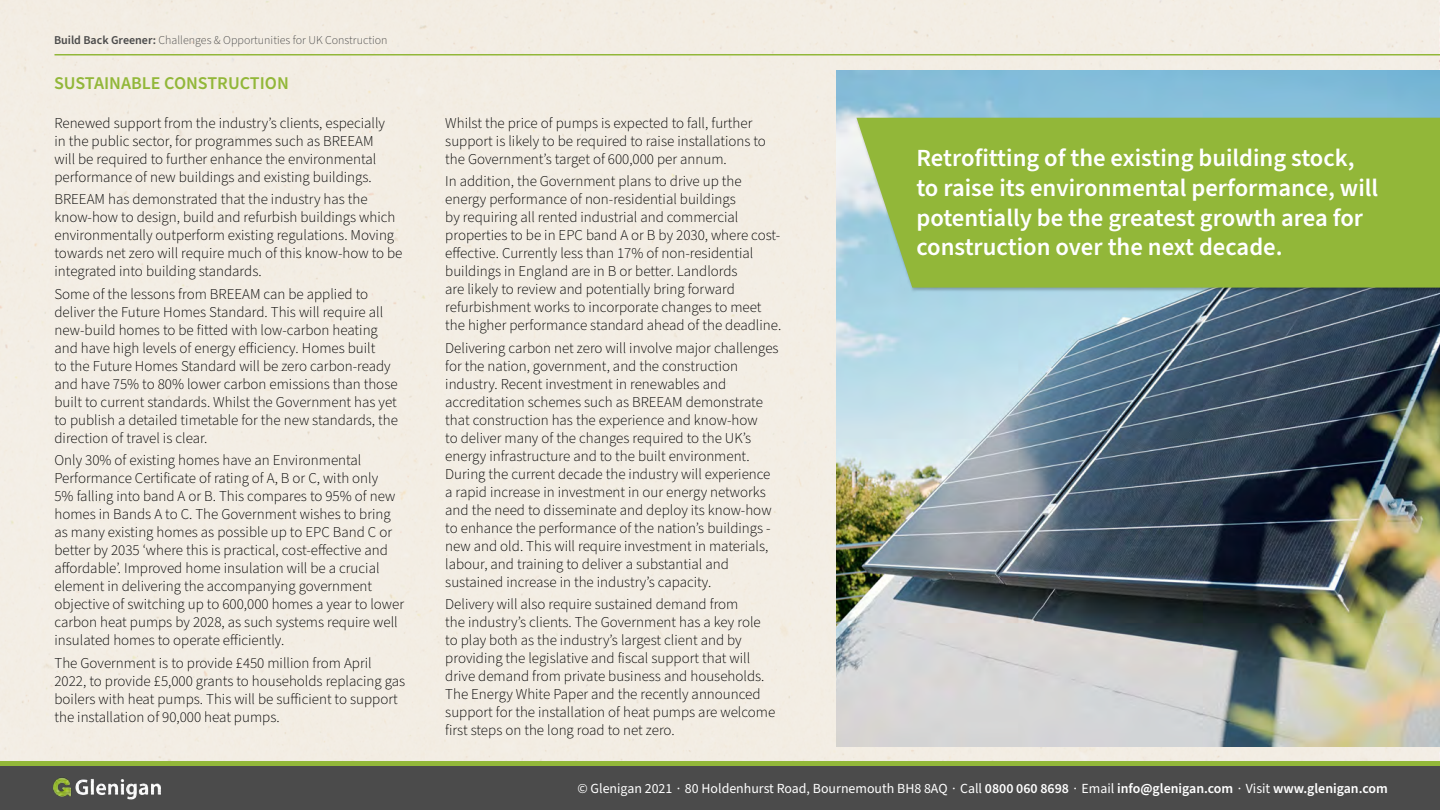
<style>
.page{position:relative;width:1440px;height:810px;background:#fff}
.page>*{position:absolute;margin:0;border:0;box-sizing:border-box;transform-origin:0 0}
.t1{font:600 24.6px/29.5px "Source Sans Pro";color:#fff}
.t2{font:600 18px "Source Sans Pro";color:#92b739}
.t3{font:300 15px/18px "Source Sans Pro";color:#000}
.t4{font:13.95px "Source Sans Pro";color:#fff}
.t5{font:300 12px "Source Sans Pro";color:#4b4b4b}
.s1{font-weight:600}
</style>
<div class="page">
<div style="left:0;top:761px;width:1440px;height:49px;background:linear-gradient(to right,#92b739,#92b739)"></div>
<div style="left:0;top:767px;width:1440px;height:43px;background:#4b4b4b"></div>
<img style="left:54px;top:778px;width:106px;height:21px">
<hr style="left:55px;top:54px;width:1385px;height:2px;background:#92b739">
<img style="left:836px;top:70px;width:604px;height:677px">
<div style="left:855px;top:116px;width:585px;height:176px;background:#000;opacity:.26"></div>
<div style="left:856px;top:118px;width:584px;height:170px;background:#92b739"></div>
<p class="t5" style="left:54px;top:32px;width:335px"><span class="s1">Build Back Greener:</span> Challenges &amp; Opportunities for UK Construction</p>
<p class="t2" style="left:54px;top:71px;width:236px">SUSTAINABLE CONSTRUCTION</p>
<p class="t3" style="left:55px;top:114px;width:332px">Renewed support from the industry’s clients, especially in the public sector, for programmes such as BREEAM will be required to further enhance the environmental performance of new buildings and existing buildings.</p>
<p class="t3" style="left:55px;top:191px;width:350px">BREEAM has demonstrated that the industry has the know-how to design, build and refurbish buildings which environmentally outperform existing regulations. Moving towards net zero will require much of this know-how to be integrated into building standards.</p>
<p class="t3" style="left:55px;top:285px;width:345px">Some of the lessons from BREEAM can be applied to deliver the Future Homes Standard. This will require all new-build homes to be fitted with low-carbon heating and have high levels of energy efficiency. Homes built<br>to the Future Homes Standard will be zero carbon-ready and have 75% to 80% lower carbon emissions than those built to current standards. Whilst the Government has yet to publish a detailed timetable for the new standards, the direction of travel is clear.</p>
<p class="t3" style="left:55px;top:452px;width:351px">Only 30% of existing homes have an Environmental Performance Certificate of rating of A, B or C, with only<br>5% falling into band A or B. This compares to 95% of new homes in Bands A to C. The Government wishes to bring as many existing homes as possible up to EPC Band C or better by 2035 ‘where this is practical, cost-effective and affordable’. Improved home insulation will be a crucial element in delivering the accompanying government objective of switching up to 600,000 homes a year to lower carbon heat pumps by 2028, as such systems require well insulated homes to operate efficiently.</p>
<p class="t3" style="left:55px;top:654px;width:352px">The Government is to provide £450 million from April 2022, to provide £5,000 grants to households replacing gas boilers with heat pumps. This will be sufficient to support the installation of 90,000 heat pumps.</p>
<p class="t3" style="left:445px;top:114px;width:322px">Whilst the price of pumps is expected to fall, further support is likely to be required to raise installations to the Government’s target of 600,000 per annum.</p>
<p class="t3" style="left:445px;top:173px;width:337px">In addition, the Government plans to drive up the energy performance of non-residential buildings<br>by requiring all rented industrial and commercial properties to be in EPC band A or B by 2030, where cost&shy;effective. Currently less than 17% of non-residential buildings in England are in B or better. Landlords<br>are likely to review and potentially bring forward refurbishment works to incorporate changes to meet the higher performance standard ahead of the deadline.</p>
<p class="t3" style="left:445px;top:339px;width:335px">Delivering carbon net zero will involve major challenges for the nation, government, and the construction industry. Recent investment in renewables and accreditation schemes such as BREEAM demonstrate that construction has the experience and know-how<br>to deliver many of the changes required to the UK’s energy infrastructure and to the built environment.<br>During the current decade the industry will experience a rapid increase in investment in our energy networks and the need to disseminate and deploy its know-how to enhance the performance of the nation’s buildings - new and old. This will require investment in materials, labour, and training to deliver a substantial and sustained increase in the industry’s capacity.</p>
<p class="t3" style="left:445px;top:596px;width:332px">Delivery will also require sustained demand from<br>the industry’s clients. The Government has a key role to play both as the industry’s largest client and by providing the legislative and fiscal support that will drive demand from private business and households.<br>The Energy White Paper and the recently announced support for the installation of heat pumps are welcome first steps on the long road to net zero.</p>
<h1 class="t1" style="left:916px;top:144px;width:463px">Retrofitting of the existing building stock, to raise its environmental performance, will potentially be the greatest growth area for construction over the next decade.</h1>
<p class="t4" style="left:578px;top:779px;width:812px">© Glenigan 2021 ∙ 80 Holdenhurst Road, Bournemouth BH8 8AQ ∙ Call <span class="s1">0800 060 8698</span> ∙ Email <span class="s1">info@glenigan.com</span> ∙ Visit <span class="s1">www.glenigan.com</span></p>
</div>
